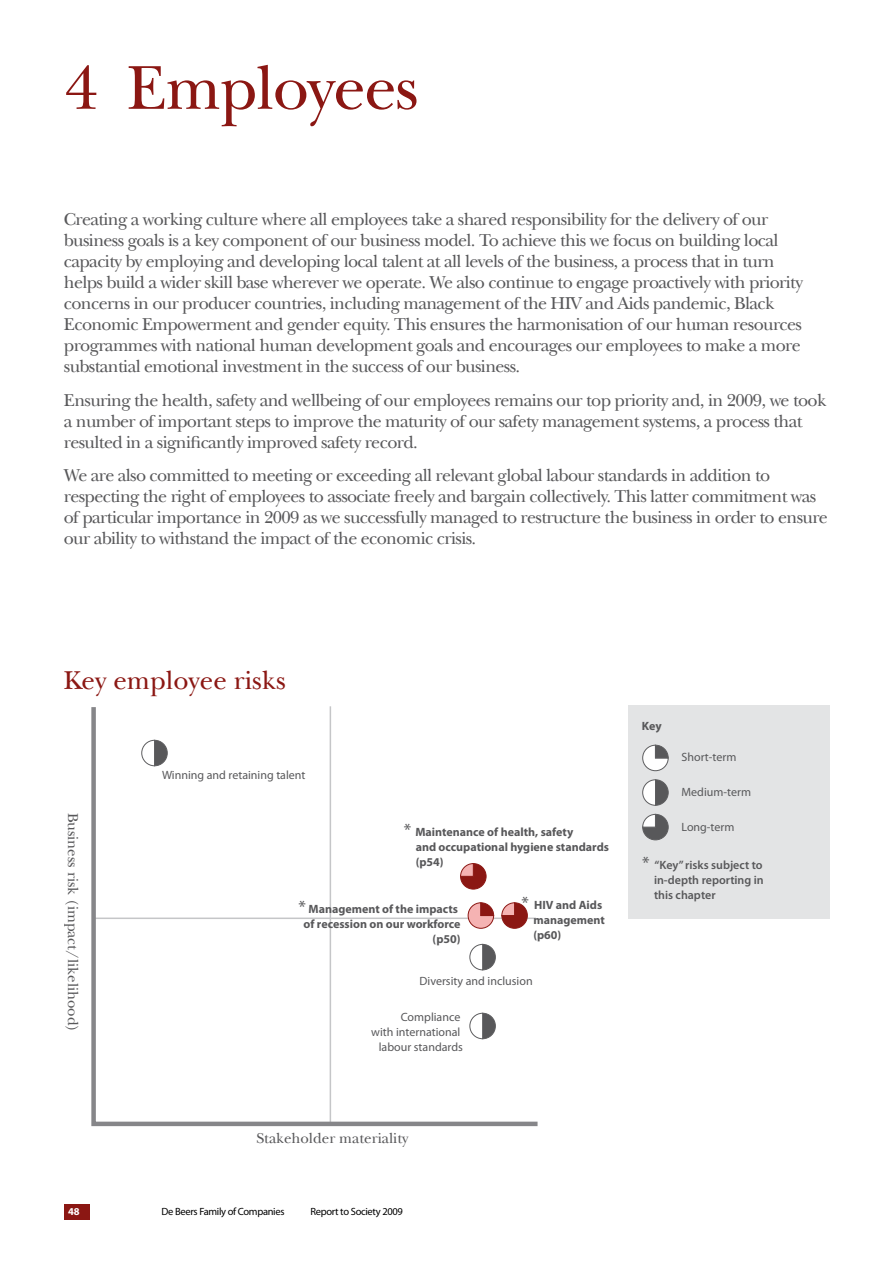
<style>
.page{position:relative;width:893px;height:1263px;background:#fff}
.page>*{position:absolute;margin:0;border:0;box-sizing:border-box;transform-origin:0 0}
.t1{font:64.5px "New Baskerville";letter-spacing:-.02em;color:#8b1713}
.t2{font:27px "New Baskerville";color:#8b1713}
.t3{font:18px/21px "New Baskerville";letter-spacing:-.035em;color:#58585a}
.t4{font:15px "New Baskerville";color:#58585a}
.t5{font:700 12px/15px "Myriad Pro";color:#58585a}
.t6{font:12px/15px "Myriad Pro";color:#58585a;text-align:right}
.t7{font:600 12px/15px "Myriad Pro";color:#58585a;text-align:justify}
.t8{font:10.5px "Myriad Pro";letter-spacing:-.03em;color:#000}
.t9{font:700 10.5px "Myriad Pro";color:#fff}
.s1{font-weight:400;font-size:18px}
</style>
<div class="page">
<div style="left:64px;top:1204px;width:25px;height:15px;background:#8b1713"></div>
<svg style="left:91px;top:706px;width:447px;height:421px"></svg>
<svg style="left:467px;top:902px;width:27px;height:27px"></svg>
<svg style="left:469px;top:944px;width:27px;height:27px"></svg>
<svg style="left:469px;top:1012px;width:27px;height:27px"></svg>
<svg style="left:141px;top:739px;width:27px;height:27px"></svg>
<svg style="left:501px;top:902px;width:27px;height:27px"></svg>
<svg style="left:460px;top:863px;width:27px;height:27px"></svg>
<div style="left:628px;top:705px;width:201px;height:214px;background:#e3e4e5"></div>
<svg style="left:642px;top:744px;width:27px;height:27px"></svg>
<svg style="left:642px;top:779px;width:27px;height:27px"></svg>
<svg style="left:642px;top:814px;width:27px;height:27px"></svg>
<h1 class="t1" style="left:64px;top:50px;width:356px">4 Employees</h1>
<p class="t3" style="left:64px;top:208px;width:741px">Creating a working culture where all employees take a shared responsibility for the delivery of our business goals is a key component of our business model. To achieve this we focus on building local capacity by employing and developing local talent at all levels of the business, a process that in turn helps build a wider skill base wherever we operate. We also continue to engage proactively with priority concerns in our producer countries, including management of the HIV and Aids pandemic, Black Economic Empowerment and gender equity. This ensures the harmonisation of our human resources programmes with national human development goals and encourages our employees to make a more substantial emotional investment in the success of our business.</p>
<p class="t3" style="left:64px;top:389px;width:764px">Ensuring the health, safety and wellbeing of our employees remains our top priority and, in 2009, we took a number of important steps to improve the maturity of our safety management systems, a process that resulted in a significantly improved safety record.</p>
<p class="t3" style="left:64px;top:465px;width:766px">We are also committed to meeting or exceeding all relevant global labour standards in addition to respecting the right of employees to associate freely and bargain collectively. This latter commitment was of particular importance in 2009 as we successfully managed to restructure the business in order to ensure our ability to withstand the impact of the economic crisis.</p>
<h2 class="t2" style="left:64px;top:665px;width:223px">Key employee risks</h2>
<p class="t4" style="left:82px;top:812px;width:221px;rotate:90deg">Business risk (impact/likelihood)</p>
<p class="t6" style="left:162px;top:768px;width:145px">Winning and retaining talent</p>
<p class="t5" style="left:416px;top:824px;width:195px;text-indent:-12px"><span class="s1">*</span> Maintenance of health, safety<br>and occupational hygiene standards (p54)</p>
<p class="t5" style="left:533px;top:897px;width:73px;text-indent:-12px"><span class="s1">*</span> HIV and Aids management (p60)</p>
<p class="t5" style="left:298px;top:901px;width:164px;text-align:right"><span class="s1">*</span> Management of the impacts of recession on our workforce (p50)</p>
<p class="t6" style="left:420px;top:974px;width:115px">Diversity and inclusion</p>
<p class="t6" style="left:371px;top:1009px;width:93px">Compliance<br>with international labour standards</p>
<p class="t4" style="left:256px;top:1129px;width:154px">Stakeholder materiality</p>
<p class="t9" style="left:68px;top:1205px;width:13px">48</p>
<p class="t8" style="left:162px;top:1205px;width:124px">De Beers Family of Companies</p>
<p class="t8" style="left:310px;top:1205px;width:94px">Report to Society 2009</p>
<p class="t5" style="left:642px;top:718px;width:21px">Key</p>
<p class="t6" style="left:681px;top:749px;width:56px">Short-term</p>
<p class="t6" style="left:681px;top:784px;width:71px">Medium-term</p>
<p class="t6" style="left:681px;top:819px;width:55px">Long-term</p>
<p class="t7" style="left:654px;top:858px;width:111px;text-indent:-12px"><span class="s1">*</span> “Key” risks subject to in-depth reporting in this chapter</p>
</div>
